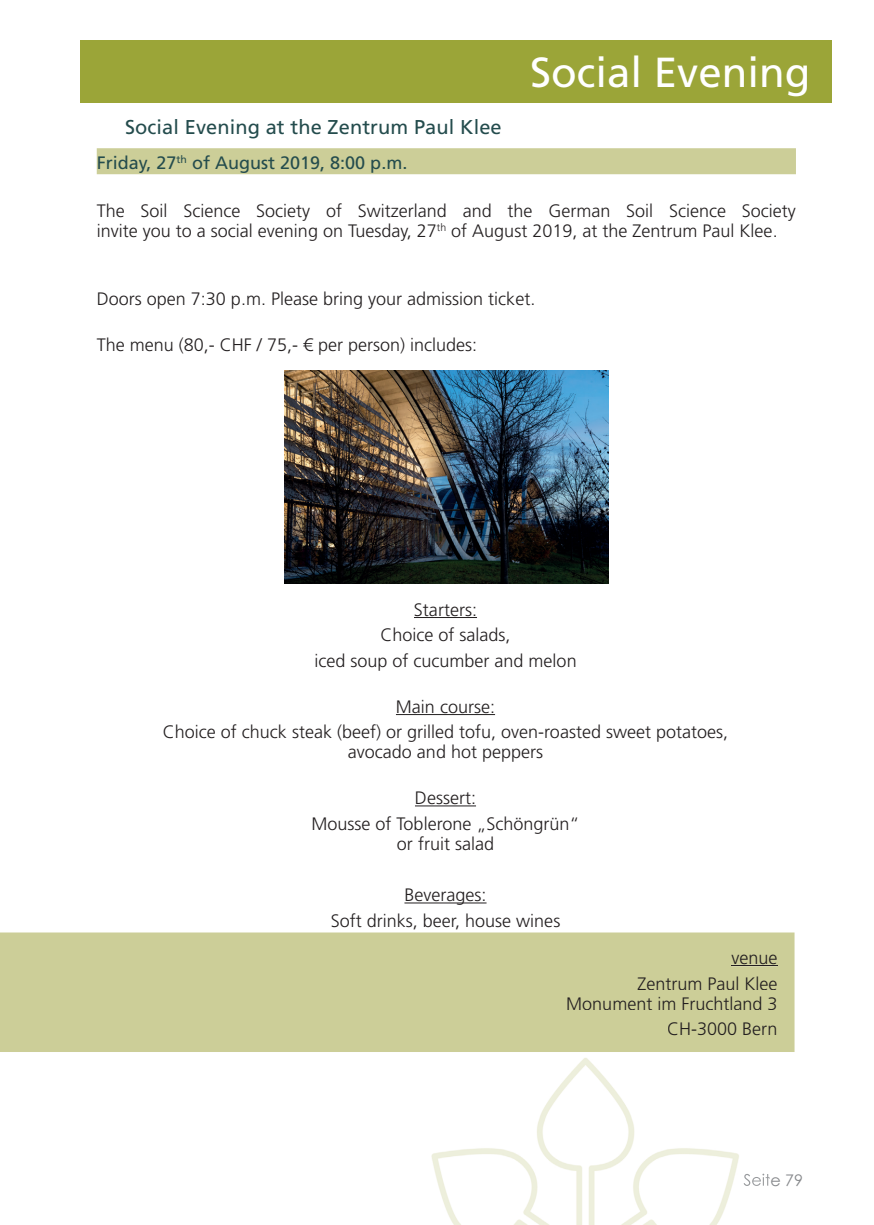
<style>
.page{position:relative;width:874px;height:1225px;background:#fff}
.page>*{position:absolute;margin:0;border:0;box-sizing:border-box;transform-origin:0 0}
.t1{font:42px "Frutiger LT";color:#fff}
.t2{font:20px "Frutiger LT";letter-spacing:.005em;color:#244c4d}
.t3{font:300 18px/25.6px "Frutiger LT";color:#231f20;text-align:center}
.t4{font:18px "Frutiger LT";color:#244c4d}
</style>
<div class="page">
<div style="left:80px;top:40px;width:751px;height:62px;background:#9ba538"></div>
<img style="left:431px;top:1058px;width:308px;height:167px">
<img style="left:743px;top:1173px;width:25px;height:13px">
<div style="left:97px;top:148px;width:698px;height:26px;background:#ccce98"></div>
<div style="left:0;top:932px;width:794px;height:120px;background:#ccce98"></div>
<hr style="left:731px;top:965px;width:46px;height:1px;background:#231f20">
<div style="left:731px;top:954px;width:45px;height:10px;background:#ccce98"></div>
<div style="left:637px;top:976px;width:139px;height:13px;background:#ccce98"></div>
<div style="left:567px;top:996px;width:208px;height:13px;background:#ccce98"></div>
<div style="left:667px;top:1022px;width:108px;height:13px;background:#ccce98"></div>
<hr style="left:414px;top:617px;width:63px;height:1px;background:#231f20">
<hr style="left:396px;top:714px;width:99px;height:1px;background:#231f20">
<hr style="left:415px;top:805px;width:61px;height:1px;background:#231f20">
<hr style="left:404px;top:902px;width:82px;height:1px;background:#231f20">
<img style="left:284px;top:371px;width:324px;height:213px">
<h1 class="t1" style="left:530px;top:47px;width:282px">Social Evening</h1>
<p class="t2" style="left:125px;top:116px;width:378px">Social Evening at the Zentrum Paul Klee</p>
<p class="t4" style="left:97px;top:152px;width:312px">Friday, 27<sup>th</sup> of August 2019, 8:00 p.m.</p>
<p class="t3" style="left:97px;top:201px;width:700px;line-height:20px;text-align:left">The Soil Science Society of Switzerland and the German Soil Science Society invite you to a social evening on Tuesday, 27<sup>th</sup> of August 2019, at the Zentrum Paul Klee.</p>
<p class="t3" style="left:97px;top:287px;width:440px">Doors open 7:30 p.m. Please bring your admission ticket.</p>
<p class="t3" style="left:97px;top:332px;width:382px">The menu (80,- CHF / 75,- € per person) includes:</p>
<p class="t3" style="left:314px;top:597px;width:264px">Starters:<br>Choice of salads,<br>iced soup of cucumber and melon</p>
<p class="t3" style="left:163px;top:694px;width:566px">Main course:<br>Choice of chuck steak (beef) or grilled tofu, oven-roasted sweet potatoes,</p>
<p class="t3" style="left:348px;top:739px;width:197px">avocado and hot peppers</p>
<p class="t3" style="left:311px;top:785px;width:269px">Dessert:<br>Mousse of Toblerone „Schöngrün“</p>
<p class="t3" style="left:397px;top:831px;width:99px">or fruit salad</p>
<p class="t3" style="left:330px;top:882px;width:231px">Beverages:<br>Soft drinks, beer, house wines</p>
<p class="t3" style="left:637px;top:945px;width:142px;text-align:right">venue<br>Zentrum Paul Klee</p>
<p class="t3" style="left:566px;top:990px;width:213px;text-align:right">Monument im Fruchtland 3<br>CH-3000 Bern</p>
</div>
